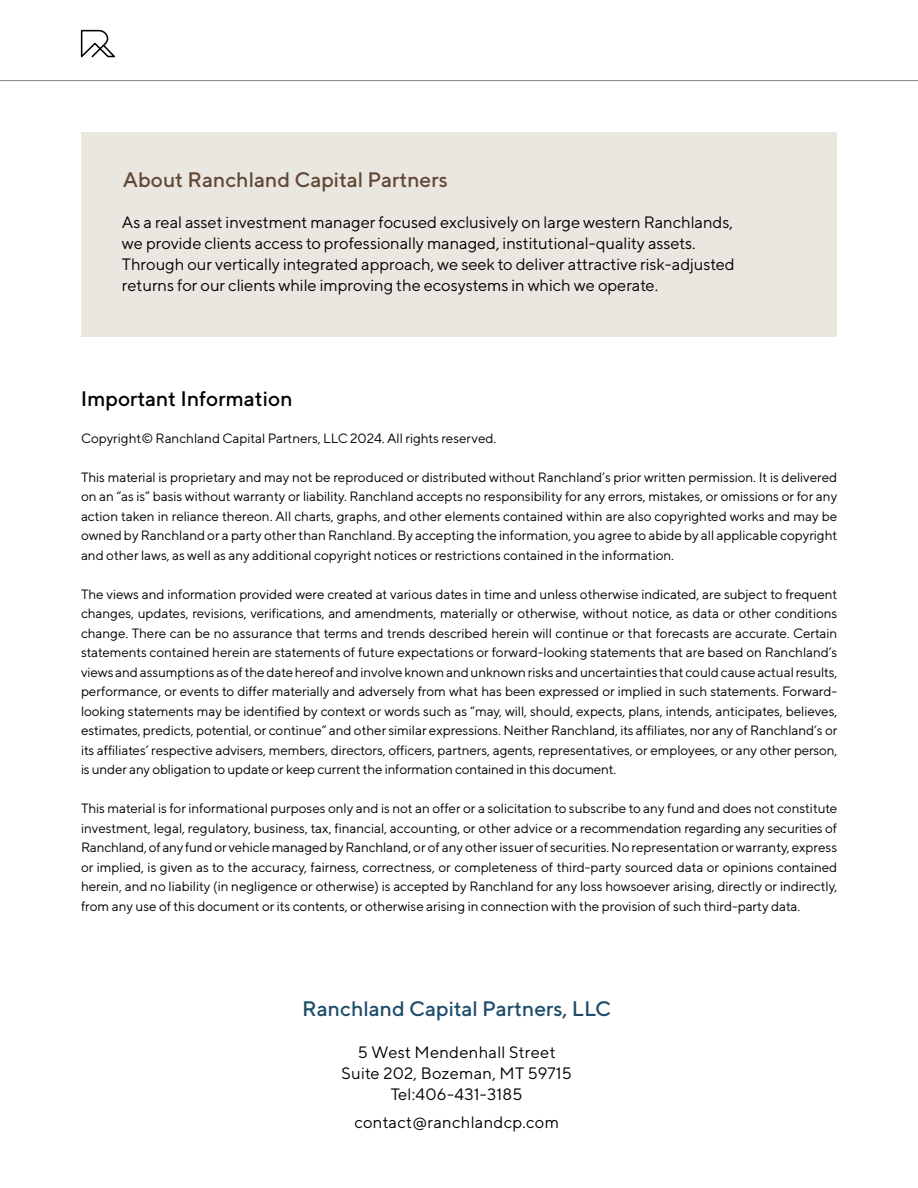
<style>
.page{position:relative;width:918px;height:1188px;background:#fff}
.page>*{position:absolute;margin:0;border:0;box-sizing:border-box;transform-origin:0 0}
.t1{font:500 21px "TT Norms";color:#614834}
.t2{font:500 21px "TT Norms";color:#1e4d6b}
.t3{font:500 21px "TT Norms";color:#000}
.t4{font:16.5px/21px "TT Norms";letter-spacing:-.005em;color:#000}
.t5{font:16.5px/21px "TT Norms";letter-spacing:.015em;color:#000;text-align:center}
.t6{font:13.5px/19.5px "TT Norms";letter-spacing:-.005em;color:#000;text-align:justify}
</style>
<div class="page">
<hr style="left:0;top:80px;width:918px;height:1px;background:#808080">
<svg style="left:81px;top:30px;width:34px;height:27px"></svg>
<div style="left:81px;top:133px;width:756px;height:204px;background:#eae7e0"></div>
<h1 class="t1" style="left:123px;top:167px;width:327px">About Ranchland Capital Partners</h1>
<p class="t4" style="left:122px;top:212px;width:614px">As a real asset investment manager focused exclusively on large western Ranchlands, we provide clients access to professionally managed, institutional-quality assets.<br>Through our vertically integrated approach, we seek to deliver attractive risk-adjusted returns for our clients while improving the ecosystems in which we operate.</p>
<h1 class="t3" style="left:81px;top:386px;width:213px">Important Information</h1>
<p class="t6" style="left:81px;top:428px;width:417px">Copyright© Ranchland Capital Partners, LLC 2024. All rights reserved.</p>
<p class="t6" style="left:81px;top:467px;width:758px">This material is proprietary and may not be reproduced or distributed without Ranchland’s prior written permission. It is delivered on an “as is” basis without warranty or liability. Ranchland accepts no responsibility for any errors, mistakes, or omissions or for any action taken in reliance thereon. All charts, graphs, and other elements contained within are also copyrighted works and may be owned by Ranchland or a party other than Ranchland. By accepting the information, you agree to abide by all applicable copyright and other laws, as well as any additional copyright notices or restrictions contained in the information.</p>
<p class="t6" style="left:81px;top:584px;width:758px">The views and information provided were created at various dates in time and unless otherwise indicated, are subject to frequent changes, updates, revisions, verifications, and amendments, materially or otherwise, without notice, as data or other conditions change. There can be no assurance that terms and trends described herein will continue or that forecasts are accurate. Certain statements contained herein are statements of future expectations or forward-looking statements that are based on Ranchland’s views and assumptions as of the date hereof and involve known and unknown risks and uncertainties that could cause actual results, performance, or events to differ materially and adversely from what has been expressed or implied in such statements. Forward&shy;looking statements may be identified by context or words such as “may, will, should, expects, plans, intends, anticipates, believes, estimates, predicts, potential, or continue” and other similar expressions. Neither Ranchland, its affiliates, nor any of Ranchland’s or its affiliates’ respective advisers, members, directors, officers, partners, agents, representatives, or employees, or any other person, is under any obligation to update or keep current the information contained in this document.</p>
<p class="t6" style="left:81px;top:798px;width:758px">This material is for informational purposes only and is not an offer or a solicitation to subscribe to any fund and does not constitute investment, legal, regulatory, business, tax, financial, accounting, or other advice or a recommendation regarding any securities of Ranchland, of any fund or vehicle managed by Ranchland, or of any other issuer of securities. No representation or warranty, express or implied, is given as to the accuracy, fairness, correctness, or completeness of third-party sourced data or opinions contained herein, and no liability (in negligence or otherwise) is accepted by Ranchland for any loss howsoever arising, directly or indirectly, from any use of this document or its contents, or otherwise arising in connection with the provision of such third-party data.</p>
<h1 class="t2" style="left:302px;top:996px;width:311px">Ranchland Capital Partners, LLC</h1>
<p class="t5" style="left:342px;top:1041px;width:232px">5 West Mendenhall Street<br>Suite 202, Bozeman, MT 59715<br>Tel:406-431-3185</p>
<p class="t5" style="left:354px;top:1111px;width:206px">contact@ranchlandcp.com</p>
</div>
